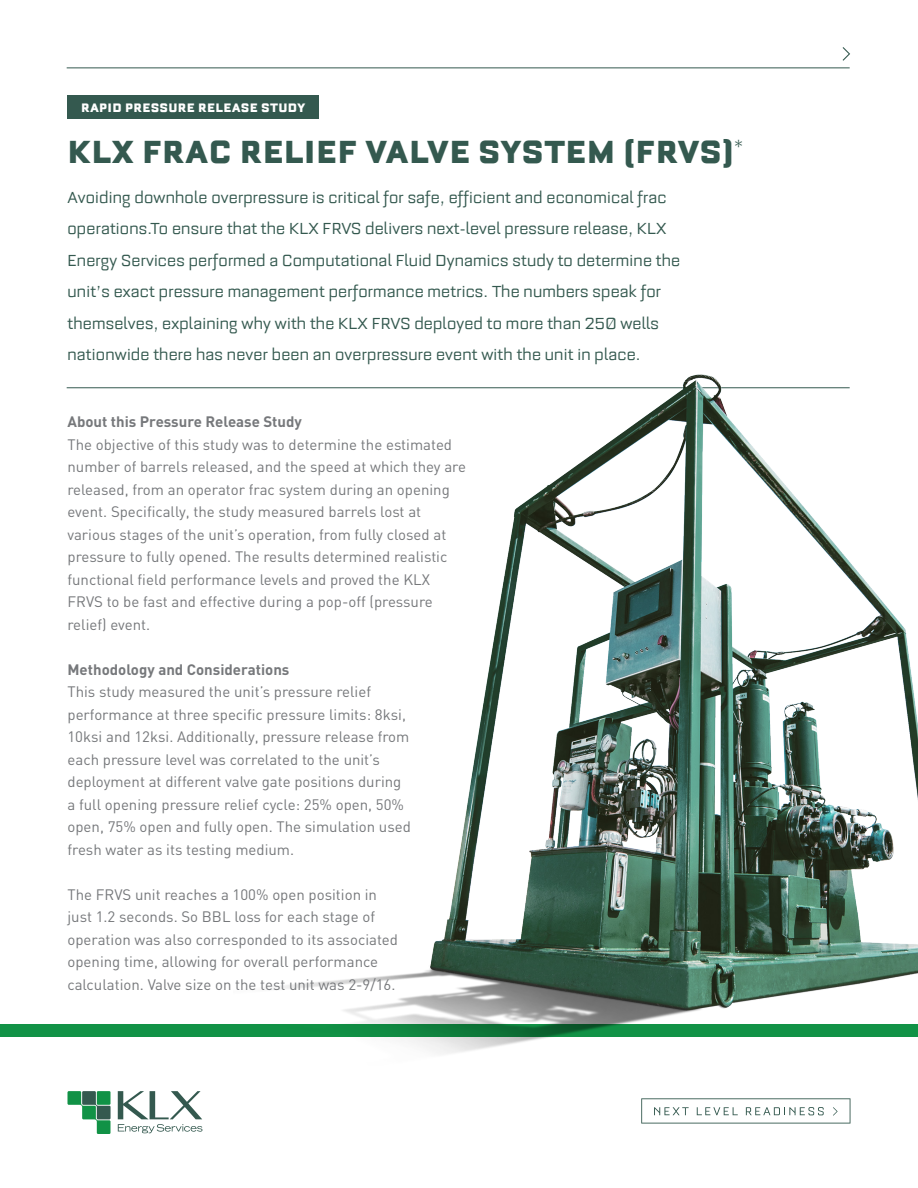
<style>
.page{position:relative;width:918px;height:1188px;background:#fff}
.page>*{position:absolute;margin:0;border:0;box-sizing:border-box;transform-origin:0 0}
.t1{font:900 39px "Bourgeois";letter-spacing:.01em;color:#34594f}
.t2{font:19.5px/31.5px "Bourgeois";letter-spacing:.01em;color:#34594f}
.t3{font:15px/22.5px "DIN";color:#76787b}
.t4{font:700 15px "DIN";color:#76787b}
.t5{font:900 15px "Bourgeois";letter-spacing:.02em;color:#fff}
</style>
<div class="page">
<div style="left:0;top:1024px;width:918px;height:13px;background:#119246"></div>
<svg style="left:641px;top:1111px;width:209px;height:13px"></svg>
<svg style="left:67px;top:1091px;width:44px;height:43px"></svg>
<svg style="left:118px;top:1091px;width:85px;height:42px"></svg>
<hr style="left:67px;top:68px;width:783px;height:1px;background:#34594f">
<hr style="left:67px;top:387px;width:783px;height:1px;background:#34594f">
<div style="left:68px;top:95px;width:251px;height:24px;background:#34594f"></div>
<svg style="left:843px;top:47px;width:7px;height:14px"></svg>
<img style="left:233px;top:374px;width:685px;height:737px">
<p class="t5" style="left:81px;top:99px;width:226px">RAPID PRESSURE RELEASE STUDY</p>
<p class="t1" style="left:68px;top:132px;width:677px">KLX FRAC RELIEF VALVE SYSTEM (FRVS)<sup>*</sup></p>
<p class="t2" style="left:68px;top:182px;width:614px">Avoiding downhole overpressure is critical for safe, efficient and economical frac operations.To ensure that the KLX FRVS delivers next-level pressure release, KLX Energy Services performed a Computational Fluid Dynamics study to determine the unit’s exact pressure management performance metrics. The numbers speak for themselves, explaining why with the KLX FRVS deployed to more than 250 wells nationwide there has never been an overpressure event with the unit in place.</p>
<p class="t4" style="left:68px;top:412px;width:236px">About this Pressure Release Study</p>
<p class="t3" style="left:68px;top:433px;width:400px">The objective of this study was to determine the estimated number of barrels released, and the speed at which they are released, from an operator frac system during an opening event. Specifically, the study measured barrels lost at various stages of the unit’s operation, from fully closed at pressure to fully opened. The results determined realistic functional field performance levels and proved the KLX FRVS to be fast and effective during a pop-off (pressure relief) event.</p>
<p class="t4" style="left:68px;top:659px;width:223px">Methodology and Considerations</p>
<p class="t3" style="left:68px;top:681px;width:345px">This study measured the unit’s pressure relief performance at three specific pressure limits: 8ksi, 10ksi and 12ksi. Additionally, pressure release from each pressure level was correlated to the unit’s deployment at different valve gate positions during a full opening pressure relief cycle: 25% open, 50% open, 75% open and fully open. The simulation used fresh water as its testing medium.</p>
<p class="t3" style="left:68px;top:883px;width:332px">The FRVS unit reaches a 100% open position in just 1.2 seconds. So BBL loss for each stage of operation was also corresponded to its associated opening time, allowing for overall performance calculation. Valve size on the test unit was 2-9/16.</p>
</div>
